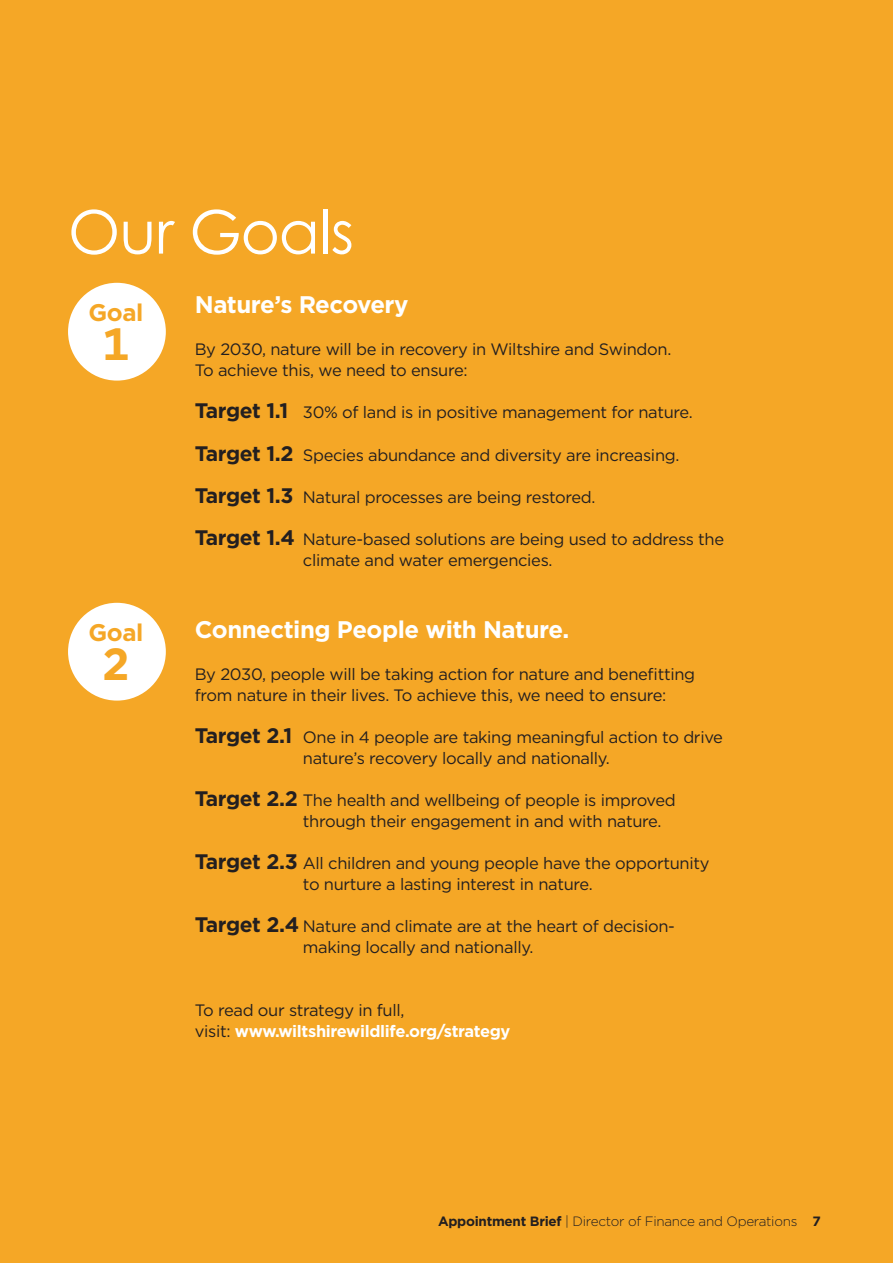
<style>
.page{position:relative;width:893px;height:1263px;background:#f5a726}
.page>*{position:absolute;margin:0;border:0;box-sizing:border-box;transform-origin:0 0}
.t1{font:60px "Century Gothic";letter-spacing:-.01em;color:#fff}
.t2{font:700 45px "Gotham";color:#f5a726}
.t3{font:700 24px "Gotham";letter-spacing:-.02em;color:#fff}
.t4{font:700 24px "Gotham";letter-spacing:-.02em;color:#f5a726}
.t5{font:16.5px/21px "Gotham";letter-spacing:-.02em;color:#231f20}
.t6{font:700 16.5px/21px "Gotham";letter-spacing:-.02em;color:#fff}
.t7{font:300 13.5px "Gotham";letter-spacing:-.02em;color:#231f20}
.s1{font-weight:700;font-size:21px}
.s2{font-weight:400;color:#231f20}
.s3{font-weight:700}
</style>
<div class="page">
<div style="left:68px;top:283px;width:98px;height:98px;background:#fff;border-radius:50%"></div>
<div style="left:68px;top:603px;width:98px;height:98px;background:#fff;border-radius:50%"></div>
<h1 class="t1" style="left:68px;top:195px;width:288px">Our Goals</h1>
<h3 class="t4" style="left:89px;top:296px;width:56px">Goal</h3>
<h2 class="t2" style="left:103px;top:314px;width:28px">1</h2>
<h3 class="t4" style="left:89px;top:616px;width:56px">Goal</h3>
<h2 class="t2" style="left:103px;top:634px;width:28px">2</h2>
<h3 class="t3" style="left:195px;top:289px;width:215px">Nature’s Recovery</h3>
<p class="t5" style="left:195px;top:339px;width:478px">By 2030, nature will be in recovery in Wiltshire and Swindon.<br>To achieve this, we need to ensure:</p>
<p class="t5" style="left:195px;top:402px;width:499px"><span class="s1">Target 1.1</span> 30% of land is in positive management for nature.</p>
<p class="t5" style="left:195px;top:444px;width:486px"><span class="s1">Target 1.2</span> Species abundance and diversity are increasing.</p>
<p class="t5" style="left:195px;top:486px;width:402px"><span class="s1">Target 1.3</span> Natural processes are being restored.</p>
<p class="t5" style="left:303px;top:528px;width:423px;text-indent:-108px"><span class="s1">Target 1.4</span> Nature-based solutions are being used to address the climate and water emergencies.</p>
<h3 class="t3" style="left:195px;top:613px;width:376px">Connecting People with Nature.</h3>
<p class="t5" style="left:195px;top:663px;width:502px">By 2030, people will be taking action for nature and benefitting from nature in their lives. To achieve this, we need to ensure:</p>
<p class="t5" style="left:195px;top:726px;width:530px;text-align:center"><span class="s1">Target 2.1</span> One in 4 people are taking meaningful action to drive nature’s recovery locally and nationally.</p>
<p class="t5" style="left:303px;top:789px;width:374px;text-indent:-108px"><span class="s1">Target 2.2</span> The health and wellbeing of people is improved through their engagement in and with nature.</p>
<p class="t5" style="left:195px;top:852px;width:516px;text-align:center"><span class="s1">Target 2.3</span> All children and young people have the opportunity to nurture a lasting interest in nature.</p>
<p class="t5" style="left:303px;top:915px;width:374px;text-indent:-108px"><span class="s1">Target 2.4</span> Nature and climate are at the heart of decision&shy;making locally and nationally.</p>
<p class="t6" style="left:195px;top:999px;width:317px"><span class="s2">To read our strategy in full,<br>visit:</span> www.wiltshirewildlife.org/strategy</p>
<p class="t7" style="left:438px;top:1212px;width:384px"><span class="s3">Appointment Brief</span> | Director of Finance and Operations <span class="s3">7</span></p>
</div>
